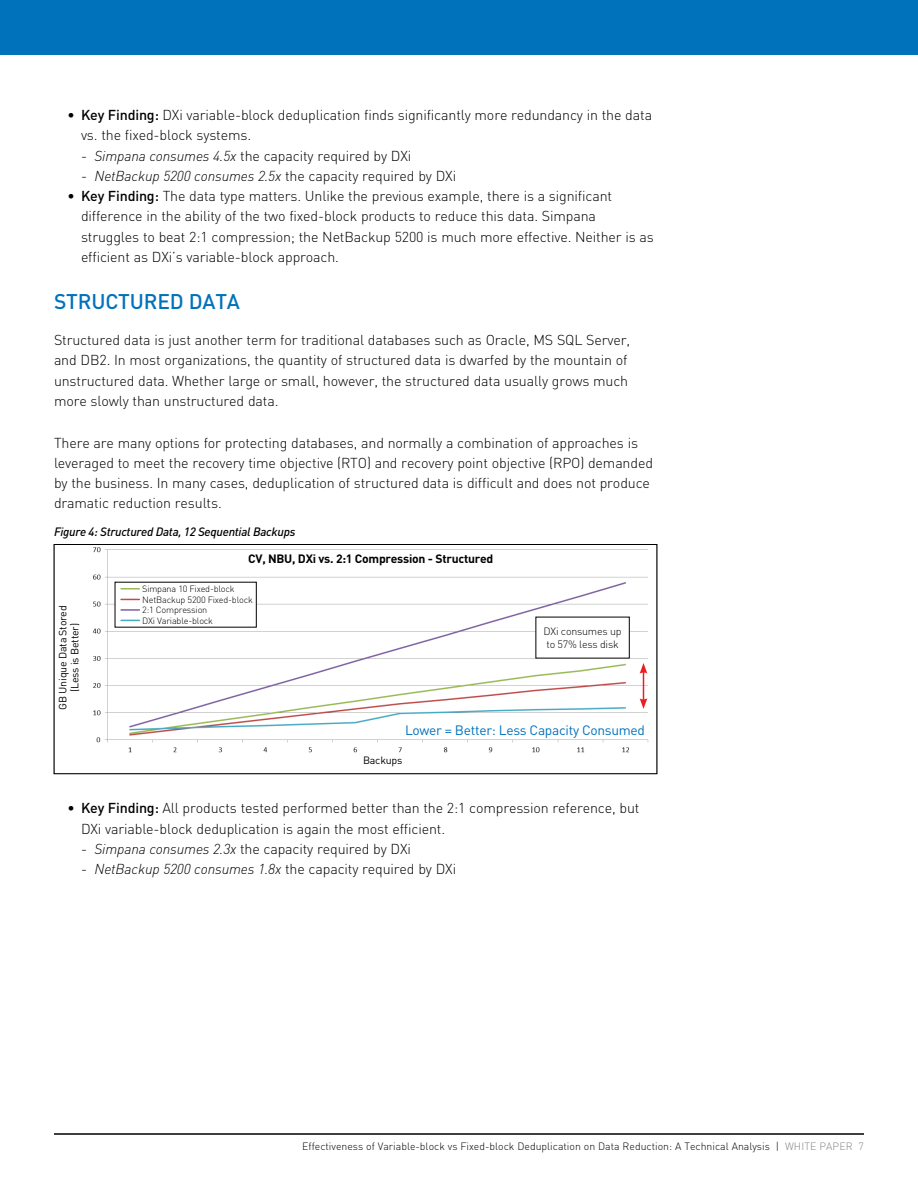
<style>
.page{position:relative;width:918px;height:1188px;background:#fff}
.page>*{position:absolute;margin:0;border:0;box-sizing:border-box;transform-origin:0 0}
.Paragraph{font:500 21px "DIN Pro";letter-spacing:-.01em;color:#0072bc}
.Paragraph-2{font:300 14.25px/20.2px "DIN Pro";letter-spacing:-.01em;color:#000}
.t1{font:13.5px "DIN Pro";letter-spacing:-.02em;color:#0072bc}
.t2{font:italic 500 12px "DIN Pro";letter-spacing:-.02em;color:#000}
.t3{font:700 12px "DIN Pro";letter-spacing:-.02em;color:#000}
.t4{font:300 10.5px "DIN Pro";color:#000}
.t5{font:10.5px/12px "DIN Pro";letter-spacing:-.02em;color:#000;text-align:center}
.t6{font:300 10.5px/13.5px "DIN Pro";letter-spacing:-.02em;color:#000}
.t7{font:300 9px "DIN Pro";letter-spacing:-.02em;color:#000}
.s1{font-weight:500}
.s2{font-style:italic}
.s3{color:#808285}
</style>
<div class="page">
<div style="left:0;top:0;width:918px;height:55px;background:#0072bc"></div>
<hr style="left:54px;top:1133px;width:810px;height:2px;background:#000">
<img style="left:92px;top:547px;width:557px;height:206px">
<div style="left:54px;top:544px;width:603px;height:230px;border:1px solid #000"></div>
<div style="left:183px;top:554px;width:375px;height:16px;background:#fff"></div>
<div style="left:405px;top:725px;width:243px;height:13px;background:#fff"></div>
<div style="left:536px;top:617px;width:93px;height:41px;background:#fff"></div>
<hr style="left:643px;top:671px;width:1px;height:30px;background:#ed1d24">
<svg style="left:640px;top:663px;width:7px;height:11px"></svg>
<svg style="left:640px;top:698px;width:7px;height:11px"></svg>
<div style="left:115px;top:582px;width:141px;height:45px;background:#fff"></div>
<svg style="left:121px;top:588px;width:18px;height:2px"></svg>
<svg style="left:121px;top:599px;width:18px;height:1px"></svg>
<svg style="left:121px;top:609px;width:18px;height:2px"></svg>
<svg style="left:121px;top:620px;width:18px;height:1px"></svg>
<p class="Paragraph-2" style="left:81px;top:104px;width:573px;text-indent:-14px"><span class="s1">• Key Finding:</span> DXi variable-block deduplication finds significantly more redundancy in the data vs. the fixed-block systems.</p>
<p class="Paragraph-2" style="left:81px;top:144px;width:332px">- <span class="s2">Simpana consumes 4.5x</span> the capacity required by DXi</p>
<p class="Paragraph-2" style="left:81px;top:164px;width:377px">- <span class="s2">NetBackup 5200 consumes 2.5x</span> the capacity required by DXi</p>
<p class="Paragraph-2" style="left:81px;top:185px;width:574px;text-indent:-14px"><span class="s1">• Key Finding:</span> The data type matters. Unlike the previous example, there is a significant difference in the ability of the two fixed-block products to reduce this data. Simpana struggles to beat 2:1 compression; the NetBackup 5200 is much more effective. Neither is as efficient as DXi’s variable-block approach.</p>
<p class="Paragraph" style="left:54px;top:284px;width:187px">STRUCTURED DATA</p>
<p class="Paragraph-2" style="left:54px;top:329px;width:578px">Structured data is just another term for traditional databases such as Oracle, MS SQL Server, and DB2. In most organizations, the quantity of structured data is dwarfed by the mountain of unstructured data. Whether large or small, however, the structured data usually grows much more slowly than unstructured data.</p>
<p class="Paragraph-2" style="left:54px;top:431px;width:601px">There are many options for protecting databases, and normally a combination of approaches is leveraged to meet the recovery time objective (RTO) and recovery point objective (RPO) demanded by the business. In many cases, deduplication of structured data is difficult and does not produce dramatic reduction results.</p>
<p class="t2" style="left:54px;top:522px;width:243px">Figure 4: Structured Data, 12 Sequential Backups</p>
<p class="t5" style="left:56px;top:710px;width:106px;rotate:-90deg">GB Unique Data Stored (Less is Better)</p>
<p class="t3" style="left:248px;top:549px;width:247px">CV, NBU, DXi vs. 2:1 Compression - Structured</p>
<p class="t7" style="left:142px;top:582px;width:94px">Simpana 10 Fixed-block</p>
<p class="t7" style="left:142px;top:593px;width:112px">NetBackup 5200 Fixed-block</p>
<p class="t7" style="left:142px;top:603px;width:67px">2:1 Compression</p>
<p class="t7" style="left:142px;top:614px;width:72px">DXi Variable-block</p>
<p class="t6" style="left:544px;top:623px;width:79px">DXi consumes up to 57% less disk</p>
<p class="t1" style="left:405px;top:720px;width:242px">Lower = Better: Less Capacity Consumed</p>
<p class="t5" style="left:363px;top:753px;width:41px">Backups</p>
<p class="Paragraph-2" style="left:81px;top:797px;width:560px;text-indent:-14px"><span class="s1">• Key Finding:</span> All products tested performed better than the 2:1 compression reference, but<br>DXi variable-block deduplication is again the most efficient.</p>
<p class="Paragraph-2" style="left:81px;top:837px;width:332px">- <span class="s2">Simpana consumes 2.3x</span> the capacity required by DXi</p>
<p class="Paragraph-2" style="left:81px;top:858px;width:377px">- <span class="s2">NetBackup 5200 consumes 1.8x</span> the capacity required by DXi</p>
<p class="t4" style="left:302px;top:1138px;width:563px">Effectiveness of Variable-block vs Fixed-block Deduplication on Data Reduction: A Technical Analysis | <span class="s3">WHITE PAPER 7</span></p>
</div>
